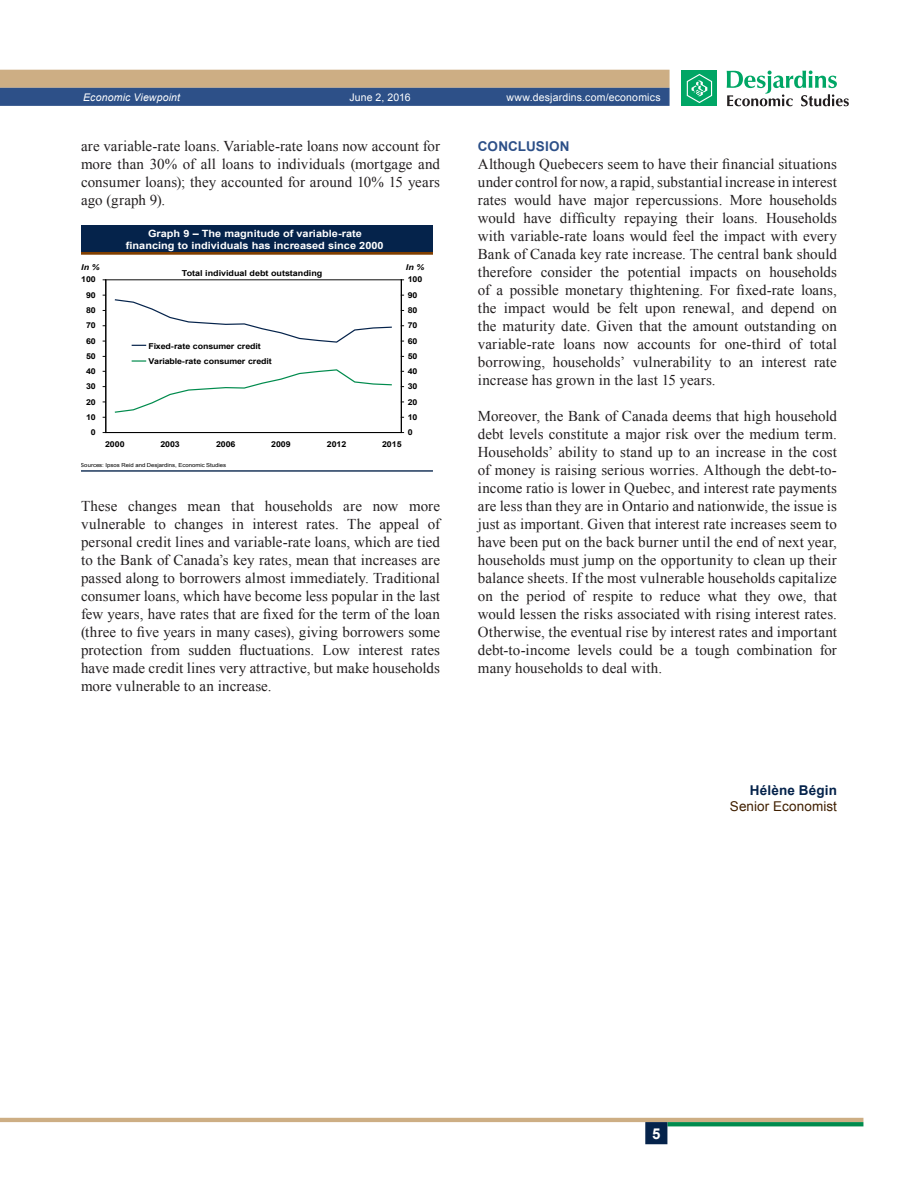
<style>
.page{position:relative;width:918px;height:1188px;background:#fff}
.page>*{position:absolute;margin:0;border:0;box-sizing:border-box;transform-origin:0 0}
.t1{font:15px/18px "Times New Roman";letter-spacing:.005em;color:#231f20;text-align:justify}
.t2{font:700 15px "Arial";color:#fff}
.SignatureTitre{font:13.5px "Arial";letter-spacing:.01em;color:#401f00}
.SignatureNom{font:700 13.5px "Arial";letter-spacing:.015em;color:#05234b}
.TxtSousTitre{font:700 13.5px "Arial";letter-spacing:.01em;color:#2d5088}
.t3{font:10.5px "Arial";letter-spacing:.015em;color:#fff}
.t4{font:italic 10.5px "Arial";letter-spacing:.015em;color:#fff}
.t5{font:700 10.05px/12px "Arial";color:#fff;text-align:center;scale:1.1 1}
.t6{font:700 8.25px "Arial";color:#000;scale:1.1 1}
.t7{font:700 8.1px/15.8px "Arial";letter-spacing:-.005em;color:#000;scale:1.1 1}
.t8{font:italic 700 8.1px "Arial";color:#000;scale:1.1 1}
.t9{font:5.4px "Arial";color:#000;scale:1.1 1}
</style>
<div class="page">
<hr style="left:0;top:1118px;width:863px;height:4px;background:#cdae84">
<svg style="left:667px;top:1122px;width:196px;height:4px"></svg>
<div style="left:645px;top:1122px;width:22px;height:22px;background:#05234b;border:2px solid #05234b"></div>
<svg style="left:0;top:70px;width:670px;height:36px;background:#7c7f86"></svg>
<div style="left:682px;top:71px;width:35px;height:35px;background:#00a665"></div>
<svg style="left:687px;top:74px;width:25px;height:29px"></svg>
<svg style="left:727px;top:70px;width:122px;height:36px"></svg>
<div style="left:81px;top:226px;width:352px;height:27px;background:#05234b"></div>
<hr style="left:81px;top:252px;width:352px;height:3px;background:#803f00">
<hr style="left:81px;top:470px;width:352px;height:2px;background:#05234b">
<hr style="left:106px;top:280px;width:295px;height:1px;background:#000">
<hr style="left:106px;top:280px;width:1px;height:152px;background:#000">
<hr style="left:106px;top:432px;width:295px;height:1px;background:#000">
<hr style="left:401px;top:280px;width:1px;height:152px;background:#000">
<svg style="left:114px;top:369px;width:278px;height:44px"></svg>
<svg style="left:114px;top:299px;width:278px;height:47px"></svg>
<svg style="left:132px;top:360px;width:14px;height:2px"></svg>
<p class="t4" style="left:83px;top:90px;width:99px">Economic Viewpoint</p>
<p class="t3" style="left:349px;top:90px;width:63px">June 2, 2016</p>
<p class="t3" style="left:506px;top:90px;width:156px">www.desjardins.com/economics</p>
<p class="t1" style="left:81px;top:137px;width:361px">are variable-rate loans. Variable-rate loans now account for more than 30% of all loans to individuals (mortgage and consumer loans); they accounted for around 10% 15 years ago (graph 9).</p>
<p class="t5" style="left:126px;top:228px;width:236px">Graph 9 – The magnitude of variable-rate financing to individuals has increased since 2000</p>
<p class="t8" style="left:81px;top:262px;width:18px">In %</p>
<p class="t7" style="left:81px;top:272px;width:15px">100</p>
<p class="t6" style="left:182px;top:267px;width:129px">Total individual debt outstanding</p>
<p class="t8" style="left:406px;top:262px;width:18px">In %</p>
<p class="t7" style="left:408px;top:272px;width:15px">100</p>
<p class="t7" style="left:86px;top:287px;width:10px">90</p>
<p class="t7" style="left:408px;top:287px;width:10px">90</p>
<p class="t7" style="left:86px;top:303px;width:10px">80</p>
<p class="t7" style="left:408px;top:303px;width:10px">80</p>
<p class="t7" style="left:86px;top:318px;width:10px">70</p>
<p class="t7" style="left:408px;top:318px;width:10px">70</p>
<p class="t7" style="left:86px;top:333px;width:10px">60</p>
<p class="t7" style="left:86px;top:349px;width:10px">50</p>
<p class="t7" style="left:148px;top:338px;width:114px">Fixed-rate consumer credit<br>Variable-rate consumer credit</p>
<p class="t7" style="left:408px;top:333px;width:10px">60</p>
<p class="t7" style="left:408px;top:349px;width:10px">50</p>
<p class="t7" style="left:86px;top:363px;width:10px">40</p>
<p class="t7" style="left:408px;top:363px;width:10px">40</p>
<p class="t7" style="left:86px;top:379px;width:10px">30</p>
<p class="t7" style="left:408px;top:379px;width:10px">30</p>
<p class="t7" style="left:86px;top:394px;width:10px">20</p>
<p class="t7" style="left:408px;top:394px;width:10px">20</p>
<p class="t7" style="left:86px;top:409px;width:10px">10</p>
<p class="t7" style="left:408px;top:409px;width:10px">10</p>
<p class="t7" style="left:91px;top:425px;width:6px">0</p>
<p class="t7" style="left:408px;top:425px;width:6px">0</p>
<p class="t7" style="left:105px;top:437px;width:19px">2000</p>
<p class="t7" style="left:160px;top:437px;width:19px">2003</p>
<p class="t7" style="left:216px;top:437px;width:19px">2006</p>
<p class="t7" style="left:271px;top:437px;width:19px">2009</p>
<p class="t7" style="left:327px;top:437px;width:19px">2012</p>
<p class="t7" style="left:382px;top:437px;width:19px">2015</p>
<p class="t9" style="left:80px;top:462px;width:134px">Sources: Ipsos Reid and Desjardins, Economic Studies</p>
<p class="t1" style="left:81px;top:497px;width:361px">These changes mean that households are now more vulnerable to changes in interest rates. The appeal of personal credit lines and variable-rate loans, which are tied to the Bank of Canada’s key rates, mean that increases are passed along to borrowers almost immediately. Traditional consumer loans, which have become less popular in the last few years, have rates that are fixed for the term of the loan (three to five years in many cases), giving borrowers some protection from sudden fluctuations. Low interest rates have made credit lines very attractive, but make households more vulnerable to an increase.</p>
<p class="TxtSousTitre" style="left:478px;top:137px;width:93px">CONCLUSION</p>
<p class="t1" style="left:478px;top:155px;width:361px">Although Quebecers seem to have their financial situations under control for now, a rapid, substantial increase in interest rates would have major repercussions. More households would have difficulty repaying their loans. Households with variable-rate loans would feel the impact with every Bank of Canada key rate increase. The central bank should therefore consider the potential impacts on households of a possible monetary thightening. For fixed-rate loans, the impact would be felt upon renewal, and depend on the maturity date. Given that the amount outstanding on variable-rate loans now accounts for one-third of total borrowing, households’ vulnerability to an interest rate increase has grown in the last 15 years.</p>
<p class="t1" style="left:478px;top:407px;width:361px">Moreover, the Bank of Canada deems that high household debt levels constitute a major risk over the medium term.<br>Households’ ability to stand up to an increase in the cost of money is raising serious worries. Although the debt-to&shy;income ratio is lower in Quebec, and interest rate payments are less than they are in Ontario and nationwide, the issue is just as important. Given that interest rate increases seem to have been put on the back burner until the end of next year, households must jump on the opportunity to clean up their balance sheets. If the most vulnerable households capitalize on the period of respite to reduce what they owe, that would lessen the risks associated with rising interest rates.<br>Otherwise, the eventual rise by interest rates and important debt-to-income levels could be a tough combination for many households to deal with.</p>
<p class="SignatureNom" style="left:750px;top:781px;width:89px">Hélène Bégin</p>
<p class="SignatureTitre" style="left:730px;top:797px;width:109px">Senior Economist</p>
<p class="t2" style="left:652px;top:1123px;width:10px">5</p>
</div>
